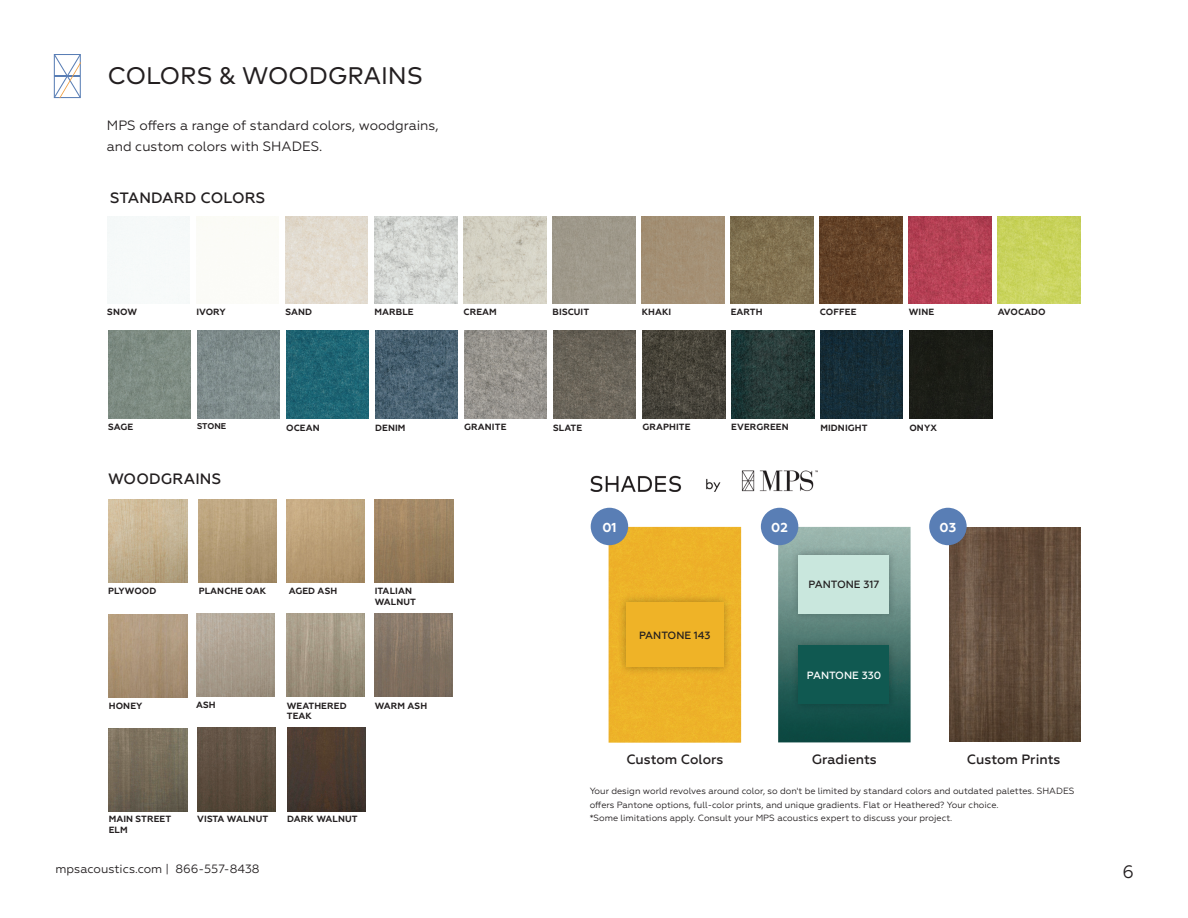
<style>
.page{position:relative;width:1188px;height:918px;background:#fff}
.page>*{position:absolute;margin:0;border:0;box-sizing:border-box;transform-origin:0 0}
.t1{font:24px "Mark";color:#231f20}
.t2{font:18px "Geometria";color:#231f20}
.t3{font:500 15px "Geometria";letter-spacing:.01em;color:#231f20}
.t4{font:13.5px/21px "Geometria";color:#231f20}
.t5{font:500 13.5px "Geometria";color:#231f20}
.t6{font:700 12.9px "Geometria";color:#fff}
.t7{font:12px "Geometria";color:#231f20}
.t8{font:500 10.5px "Geometria";color:#231f20}
.t9{font:500 10.5px "Geometria";color:#fff}
.t10{font:9px/13.5px "Geometria";color:#231f20}
.t11{font:700 9px/10.8px "Geometria";letter-spacing:.01em;color:#231f20}
.t12{font:700 8.4px "Geometria";color:#231f20}
</style>
<div class="page">
<svg style="left:54px;top:54px;width:27px;height:44px"></svg>
<img style="left:464px;top:331px;width:83px;height:87px">
<img style="left:108px;top:331px;width:83px;height:87px">
<img style="left:998px;top:216px;width:83px;height:88px">
<img style="left:909px;top:216px;width:82px;height:88px">
<img style="left:731px;top:216px;width:82px;height:88px">
<img style="left:820px;top:216px;width:82px;height:88px">
<img style="left:732px;top:331px;width:82px;height:87px">
<img style="left:553px;top:331px;width:83px;height:87px">
<img style="left:374px;top:216px;width:83px;height:88px">
<img style="left:197px;top:331px;width:83px;height:87px">
<div style="left:553px;top:216px;width:82px;height:88px;background:#9f998b"></div>
<img style="left:820px;top:331px;width:83px;height:87px">
<div style="left:909px;top:331px;width:83px;height:87px;background:#1b1d17"></div>
<img style="left:463px;top:216px;width:83px;height:87px">
<img style="left:285px;top:216px;width:83px;height:88px">
<img style="left:286px;top:331px;width:83px;height:87px">
<div style="left:642px;top:216px;width:82px;height:88px;background:#a49075"></div>
<img style="left:375px;top:331px;width:83px;height:87px">
<img style="left:642px;top:331px;width:83px;height:87px">
<img style="left:949px;top:528px;width:131px;height:214px">
<div style="left:609px;top:527px;width:132px;height:216px;background:#edb329"></div>
<img style="left:778px;top:527px;width:133px;height:215px">
<img style="left:618px;top:594px;width:114px;height:81px">
<div style="left:626px;top:602px;width:97px;height:65px;background:#efb327"></div>
<img style="left:791px;top:637px;width:106px;height:75px">
<div style="left:799px;top:646px;width:90px;height:58px;background:#105951"></div>
<img style="left:791px;top:547px;width:106px;height:75px">
<div style="left:799px;top:555px;width:90px;height:58px;background:#c9e7dd"></div>
<div style="left:591px;top:508px;width:37px;height:37px;background:#597eb5;border-radius:50%"></div>
<div style="left:761px;top:508px;width:37px;height:37px;background:#597eb5;border-radius:50%"></div>
<div style="left:929px;top:508px;width:38px;height:37px;background:#597eb5;border-radius:50%"></div>
<img style="left:590px;top:470px;width:227px;height:22px">
<img style="left:109px;top:500px;width:78px;height:83px">
<img style="left:109px;top:728px;width:78px;height:83px">
<img style="left:286px;top:500px;width:79px;height:83px">
<img style="left:196px;top:614px;width:78px;height:83px">
<img style="left:286px;top:614px;width:79px;height:83px">
<img style="left:374px;top:614px;width:79px;height:83px">
<img style="left:109px;top:614px;width:78px;height:83px">
<img style="left:375px;top:500px;width:78px;height:83px">
<img style="left:197px;top:728px;width:79px;height:83px">
<img style="left:287px;top:728px;width:79px;height:83px">
<img style="left:198px;top:500px;width:79px;height:83px">
<h1 class="t1" style="left:108px;top:61px;width:317px">COLORS &amp; WOODGRAINS</h1>
<h3 class="t4" style="left:107px;top:114px;width:333px">MPS offers a range of standard colors, woodgrains, and custom colors with SHADES.</h3>
<h3 class="t3" style="left:110px;top:189px;width:157px">STANDARD COLORS</h3>
<p class="t11" style="left:107px;top:307px;width:31px">SNOW</p>
<p class="t11" style="left:642px;top:307px;width:31px">KHAKI</p>
<p class="t11" style="left:196px;top:307px;width:31px">IVORY</p>
<p class="t11" style="left:285px;top:307px;width:28px">SAND</p>
<p class="t11" style="left:464px;top:307px;width:35px">CREAM</p>
<p class="t11" style="left:553px;top:307px;width:38px">BISCUIT</p>
<p class="t11" style="left:375px;top:307px;width:41px">MARBLE</p>
<p class="t11" style="left:731px;top:307px;width:33px">EARTH</p>
<p class="t11" style="left:820px;top:307px;width:38px">COFFEE</p>
<p class="t11" style="left:909px;top:307px;width:27px">WINE</p>
<p class="t11" style="left:998px;top:307px;width:49px">AVOCADO</p>
<p class="t12" style="left:197px;top:421px;width:31px">STONE</p>
<p class="t11" style="left:108px;top:421px;width:27px">SAGE</p>
<p class="t11" style="left:464px;top:421px;width:44px">GRANITE</p>
<p class="t11" style="left:286px;top:422px;width:35px">OCEAN</p>
<p class="t11" style="left:375px;top:422px;width:32px">DENIM</p>
<h3 class="t3" style="left:108px;top:470px;width:115px">WOODGRAINS</h3>
<p class="t11" style="left:108px;top:586px;width:50px">PLYWOOD</p>
<p class="t11" style="left:109px;top:700px;width:35px">HONEY</p>
<p class="t11" style="left:199px;top:586px;width:69px">PLANCHE OAK</p>
<p class="t11" style="left:289px;top:586px;width:50px">AGED ASH</p>
<p class="t11" style="left:375px;top:586px;width:43px">ITALIAN<br>WALNUT</p>
<p class="t11" style="left:196px;top:700px;width:21px">ASH</p>
<p class="t11" style="left:287px;top:700px;width:61px">WEATHERED</p>
<p class="t11" style="left:375px;top:700px;width:54px">WARM ASH</p>
<p class="t11" style="left:287px;top:711px;width:27px">TEAK</p>
<p class="t11" style="left:109px;top:814px;width:64px">MAIN STREET<br>ELM</p>
<p class="t11" style="left:197px;top:814px;width:72px">VISTA WALNUT</p>
<p class="t11" style="left:287px;top:814px;width:72px">DARK WALNUT</p>
<p class="t11" style="left:553px;top:422px;width:31px">SLATE</p>
<p class="t11" style="left:731px;top:421px;width:59px">EVERGREEN</p>
<p class="t11" style="left:642px;top:421px;width:50px">GRAPHITE</p>
<p class="t11" style="left:820px;top:422px;width:49px">MIDNIGHT</p>
<p class="t11" style="left:909px;top:422px;width:29px">ONYX</p>
<h3 class="t6" style="left:602px;top:519px;width:16px">01</h3>
<h3 class="t6" style="left:771px;top:519px;width:18px">02</h3>
<h3 class="t6" style="left:940px;top:519px;width:18px">03</h3>
<p class="t8" style="left:639px;top:629px;width:73px">PANTONE 143</p>
<p class="t8" style="left:809px;top:579px;width:72px">PANTONE 317</p>
<p class="t9" style="left:807px;top:669px;width:76px">PANTONE 330</p>
<h3 class="t5" style="left:626px;top:752px;width:99px">Custom Colors</h3>
<h3 class="t5" style="left:812px;top:752px;width:67px">Gradients</h3>
<h3 class="t5" style="left:967px;top:752px;width:95px">Custom Prints</h3>
<p class="t10" style="left:590px;top:784px;width:486px">Your design world revolves around color, so don't be limited by standard colors and outdated palettes. SHADES offers Pantone options, full-color prints, and unique gradients. Flat or Heathered? Your choice.<br>*Some limitations apply. Consult your MPS acoustics expert to discuss your project.</p>
<h3 class="t7" style="left:56px;top:862px;width:206px">mpsacoustics.com | 866-557-8438</h3>
<h2 class="t2" style="left:1122px;top:861px;width:13px">6</h2>
</div>
